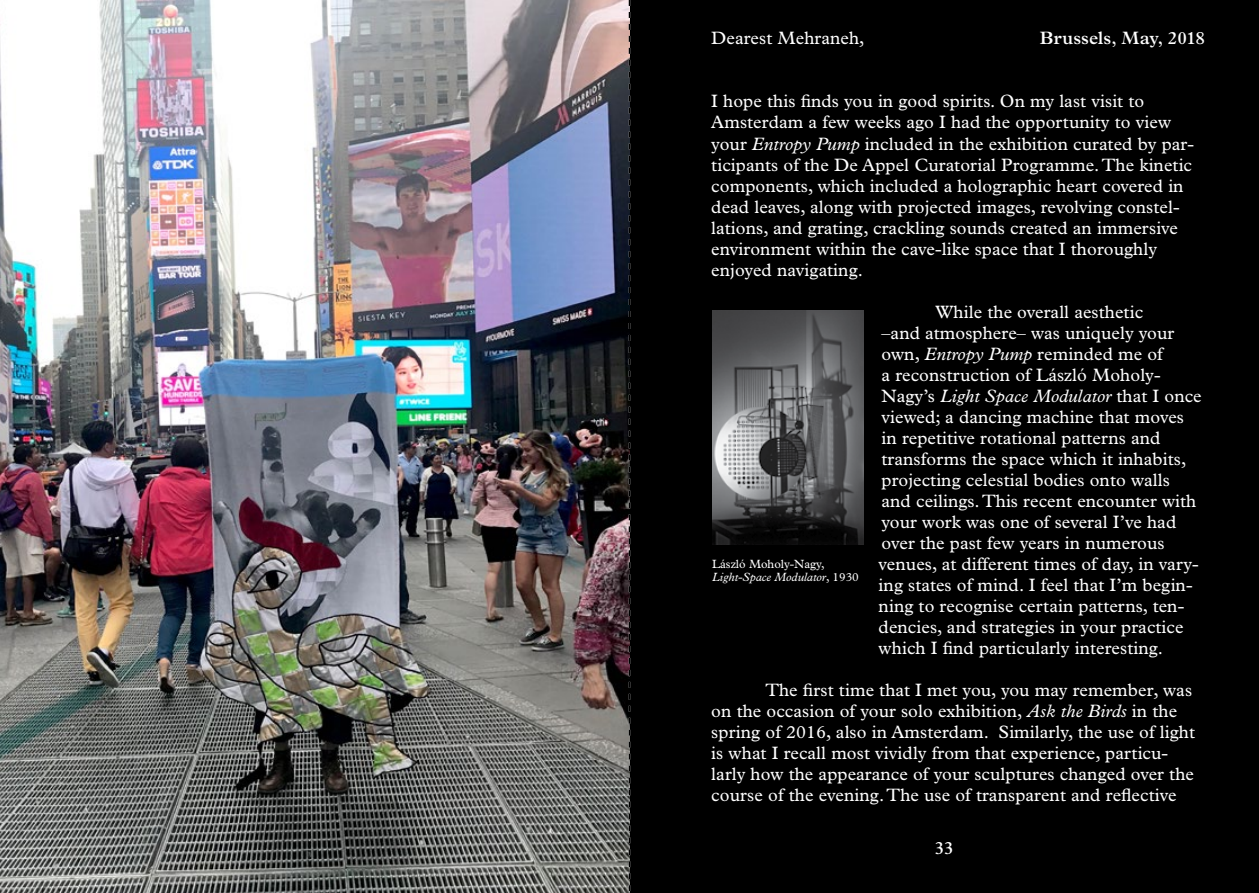
<style>
.page{position:relative;width:1259px;height:893px;background:#fff}
.page>*{position:absolute;margin:0;border:0;box-sizing:border-box;transform-origin:0 0}
.t1{font:18px/21px "Plantin Std";letter-spacing:.005em;color:#fff}
.t2{font:600 18px "Plantin Std";color:#fff}
.t3{font:12px/13.5px "Plantin Std";color:#fff}
.s1{font-style:italic}
</style>
<div class="page">
<div style="left:629px;top:0;width:630px;height:893px;background:#000"></div>
<img style="left:712px;top:311px;width:151px;height:233px">
<img style="left:0;top:0;width:629px;height:893px">
<svg style="left:629px;top:6px;width:1px;height:880px"></svg>
<p class="t1" style="left:711px;top:27px;width:155px">Dearest Mehraneh,</p>
<p class="t2" style="left:1040px;top:27px;width:167px">Brussels, May, 2018</p>
<p class="t1" style="left:711px;top:91px;width:484px">I hope this finds you in good spirits. On my last visit to Amsterdam a few weeks ago I had the opportunity to view your <span class="s1">Entropy Pump</span> included in the exhibition curated by par&shy;ticipants of the De Appel Curatorial Programme. The kinetic components, which included a holographic heart covered in dead leaves, along with projected images, revolving constel&shy;lations, and grating, crackling sounds created an immersive environment within the cave-like space that I thoroughly enjoyed navigating.</p>
<p class="t1" style="left:878px;top:301px;width:324px;text-indent:57px">While the overall aesthetic<br>–and atmosphere– was uniquely your own, <span class="s1">Entropy Pump</span> reminded me of<br>a reconstruction of László Moholy-Nagy’s <span class="s1">Light Space Modulator</span> that I once viewed; a dancing machine that moves<br>in repetitive rotational patterns and transforms the space which it inhabits, projecting celestial bodies onto walls<br>and ceilings. This recent encounter with your work was one of several I’ve had over the past few years in numerous venues, at different times of day, in vary&shy;ing states of mind. I feel that I’m begin&shy;ning to recognise certain patterns, ten&shy;dencies, and strategies in your practice which I find particularly interesting.</p>
<p class="t1" style="left:711px;top:679px;width:485px;text-indent:54px">The first time that I met you, you may remember, was on the occasion of your solo exhibition, <span class="s1">Ask the Birds</span> in the spring of 2016, also in Amsterdam. Similarly, the use of light is what I recall most vividly from that experience, particu&shy;larly how the appearance of your sculptures changed over the course of the evening. The use of transparent and reflective</p>
<p class="t3" style="left:712px;top:557px;width:148px">László Moholy-Nagy,<br><span class="s1">Light-Space Modulator</span>, 1930</p>
<p class="t2" style="left:934px;top:837px;width:21px">33</p>
</div>
